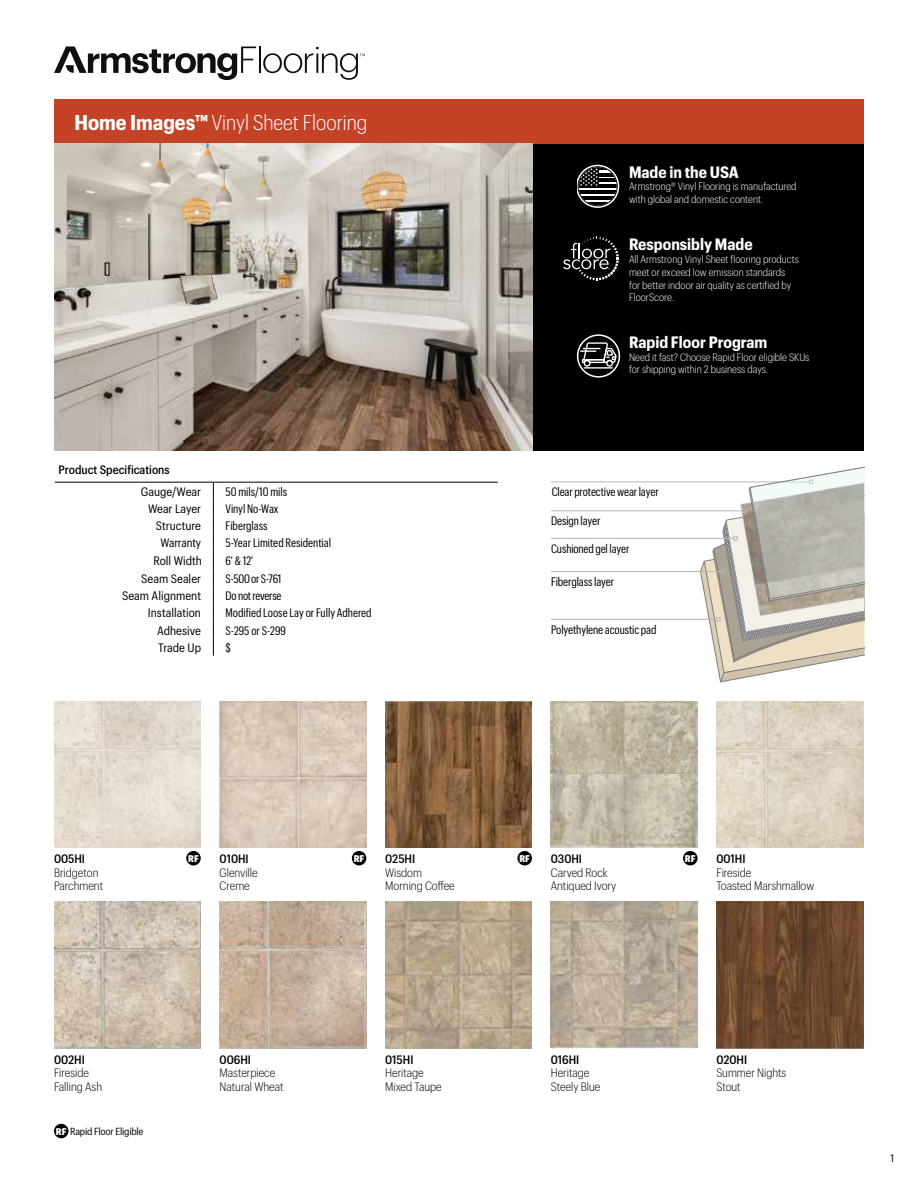
<style>
.page{position:relative;width:918px;height:1188px;background:#fff}
.page>*{position:absolute;margin:0;border:0;box-sizing:border-box;transform-origin:0 0}
.t1{font:300 21px "Graphik Compact";color:#fff}
.t2{font:700 16.2px "Graphik Compact";color:#fff}
.t3{font:12.15px "Graphik Cond";letter-spacing:-.01em;color:#000}
.t4{font:300 12px/13.5px "Graphik Compact";color:#000}
.t5{font:12px "Graphik Cond";letter-spacing:-.01em;color:#000}
.t6{font:12px "Graphik Compact";color:#000}
.t7{font:500 12px "Graphik Compact";color:#000}
.t8{font:12px "Graphik Compact";color:#000;scale:.95 1}
.t9{font:300 10.5px/12.9px "Graphik Compact";color:#fff}
.t10{font:10.5px "Graphik Compact";color:#000}
.t11{font:10.05px "Graphik Compact";letter-spacing:-.02em;color:#000}
.t12{font:900 9.6px "Graphik Compact";color:#fff}
.s1{font-weight:700}
.s2{font-weight:900;font-size:9.6px;color:#fff}
</style>
<div class="page">
<hr style="left:259px;top:46px;width:2px;height:27px;background:#0f0f0f">
<svg style="left:54px;top:46px;width:202px;height:34px"></svg>
<svg style="left:263px;top:47px;width:102px;height:33px"></svg>
<hr style="left:551px;top:482px;width:258px;height:1px;background:#b8b8b8">
<div style="left:54px;top:99px;width:810px;height:45px;background:#c44326"></div>
<div style="left:485px;top:144px;width:379px;height:306px;background:#000"></div>
<svg style="left:213px;top:483px;width:1px;height:173px"></svg>
<hr style="left:55px;top:482px;width:158px;height:1px;background:#000">
<hr style="left:213px;top:482px;width:285px;height:1px;background:#000">
<img style="left:54px;top:701px;width:147px;height:147px">
<img style="left:220px;top:701px;width:146px;height:147px">
<img style="left:716px;top:701px;width:147px;height:147px">
<img style="left:385px;top:701px;width:147px;height:147px">
<img style="left:551px;top:701px;width:147px;height:147px">
<img style="left:54px;top:901px;width:147px;height:147px">
<img style="left:54px;top:144px;width:479px;height:306px">
<div style="left:186px;top:851px;width:15px;height:14px;background:#000;border-radius:50%"></div>
<div style="left:352px;top:851px;width:14px;height:14px;background:#000;border-radius:50%"></div>
<div style="left:517px;top:851px;width:15px;height:14px;background:#000;border-radius:50%"></div>
<div style="left:683px;top:851px;width:15px;height:14px;background:#000;border-radius:50%"></div>
<div style="left:54px;top:1124px;width:14px;height:14px;background:#000;border-radius:50%"></div>
<img style="left:220px;top:901px;width:146px;height:147px">
<img style="left:385px;top:901px;width:147px;height:147px">
<img style="left:551px;top:901px;width:147px;height:147px">
<img style="left:716px;top:901px;width:147px;height:147px">
<hr style="left:551px;top:538px;width:183px;height:1px;background:#b8b8b8">
<hr style="left:551px;top:571px;width:171px;height:1px;background:#b8b8b8">
<hr style="left:551px;top:619px;width:166px;height:1px;background:#b8b8b8">
<hr style="left:551px;top:510px;width:191px;height:1px;background:#b8b8b8">
<svg style="left:700px;top:466px;width:164px;height:216px"></svg>
<svg style="left:577px;top:165px;width:42px;height:43px"></svg>
<svg style="left:563px;top:237px;width:56px;height:43px"></svg>
<svg style="left:577px;top:334px;width:43px;height:44px"></svg>
<hr style="left:584px;top:367px;width:28px;height:2px;background:#fff">
<h1 class="t1" style="left:75px;top:108px;width:294px"><span class="s1">Home Images™</span> Vinyl Sheet Flooring</h1>
<p class="t7" style="left:59px;top:461px;width:113px">Product Specifications</p>
<p class="t6" style="left:141px;top:483px;width:62px">Gauge/Wear</p>
<p class="t5" style="left:226px;top:483px;width:63px">50 mils/10 mils</p>
<p class="t6" style="left:148px;top:500px;width:54px">Wear Layer</p>
<p class="t5" style="left:226px;top:500px;width:54px">Vinyl No-Wax</p>
<p class="t6" style="left:156px;top:517px;width:47px">Structure</p>
<p class="t5" style="left:226px;top:518px;width:44px">Fiberglass</p>
<p class="t8" style="left:161px;top:534px;width:44px">Warranty</p>
<p class="t5" style="left:226px;top:535px;width:107px">5-Year Limited Residential</p>
<p class="t6" style="left:153px;top:552px;width:50px">Roll Width</p>
<p class="t5" style="left:226px;top:552px;width:29px">6' &amp; 12'</p>
<p class="t6" style="left:141px;top:570px;width:61px">Seam Sealer</p>
<p class="t5" style="left:226px;top:570px;width:57px">S-500 or S-761</p>
<p class="t6" style="left:122px;top:587px;width:81px">Seam Alignment</p>
<p class="t5" style="left:226px;top:587px;width:58px">Do not reverse</p>
<p class="t6" style="left:148px;top:604px;width:55px">Installation</p>
<p class="t5" style="left:226px;top:605px;width:147px">Modified Loose Lay or Fully Adhered</p>
<p class="t6" style="left:157px;top:622px;width:45px">Adhesive</p>
<p class="t5" style="left:226px;top:622px;width:62px">S-295 or S-299</p>
<p class="t6" style="left:158px;top:639px;width:44px">Trade Up</p>
<p class="t5" style="left:226px;top:639px;width:7px">$</p>
<h2 class="t2" style="left:629px;top:160px;width:111px">Made in the USA</h2>
<p class="t9" style="left:629px;top:180px;width:169px">Armstrong® Vinyl Flooring is manufactured with global and domestic content.</p>
<h2 class="t2" style="left:629px;top:232px;width:125px">Responsibly Made</h2>
<p class="t9" style="left:629px;top:252px;width:171px">All Armstrong Vinyl Sheet flooring products meet or exceed low emission standards for better indoor air quality as certified by FloorScore.</p>
<h2 class="t2" style="left:629px;top:330px;width:140px">Rapid Floor Program</h2>
<p class="t9" style="left:629px;top:350px;width:182px">Need it fast? Choose Rapid Floor eligible SKUs for shipping within 2 business days.</p>
<p class="t5" style="left:552px;top:484px;width:109px">Clear protective wear layer</p>
<p class="t5" style="left:551px;top:512px;width:51px">Design layer</p>
<p class="t5" style="left:551px;top:540px;width:80px">Cushioned gel layer</p>
<p class="t3" style="left:551px;top:573px;width:65px">Fiberglass layer</p>
<p class="t3" style="left:551px;top:621px;width:107px">Polyethylene acoustic pad</p>
<p class="t7" style="left:54px;top:850px;width:33px">005HI</p>
<p class="t4" style="left:54px;top:865px;width:51px">Bridgeton<br>Parchment</p>
<p class="t7" style="left:220px;top:850px;width:31px">010HI</p>
<p class="t4" style="left:220px;top:865px;width:40px">Glenville<br>Creme</p>
<p class="t7" style="left:385px;top:850px;width:32px">025HI</p>
<p class="t4" style="left:385px;top:865px;width:71px">Wisdom<br>Morning Coffee</p>
<p class="t7" style="left:551px;top:850px;width:33px">030HI</p>
<p class="t4" style="left:551px;top:865px;width:67px">Carved Rock<br>Antiqued Ivory</p>
<p class="t12" style="left:188px;top:851px;width:12px">RF</p>
<p class="t12" style="left:354px;top:851px;width:12px">RF</p>
<p class="t12" style="left:519px;top:851px;width:12px">RF</p>
<p class="t12" style="left:685px;top:851px;width:12px">RF</p>
<p class="t7" style="left:716px;top:850px;width:31px">001HI</p>
<p class="t4" style="left:716px;top:865px;width:99px">Fireside<br>Toasted Marshmallow</p>
<p class="t7" style="left:54px;top:1051px;width:32px">002HI</p>
<p class="t4" style="left:54px;top:1065px;width:50px">Fireside<br>Falling Ash</p>
<p class="t11" style="left:56px;top:1125px;width:89px"><span class="s2">RF</span> Rapid Floor Eligible</p>
<p class="t7" style="left:220px;top:1051px;width:33px">006HI</p>
<p class="t4" style="left:220px;top:1065px;width:65px">Masterpiece<br>Natural Wheat</p>
<p class="t7" style="left:385px;top:1051px;width:30px">015HI</p>
<p class="t4" style="left:385px;top:1065px;width:58px">Heritage<br>Mixed Taupe</p>
<p class="t7" style="left:551px;top:1051px;width:30px">016HI</p>
<p class="t4" style="left:551px;top:1065px;width:51px">Heritage<br>Steely Blue</p>
<p class="t7" style="left:716px;top:1051px;width:32px">020HI</p>
<p class="t4" style="left:716px;top:1065px;width:72px">Summer Nights<br>Stout</p>
<p class="t10" style="left:891px;top:1151px;width:5px">1</p>
</div>
